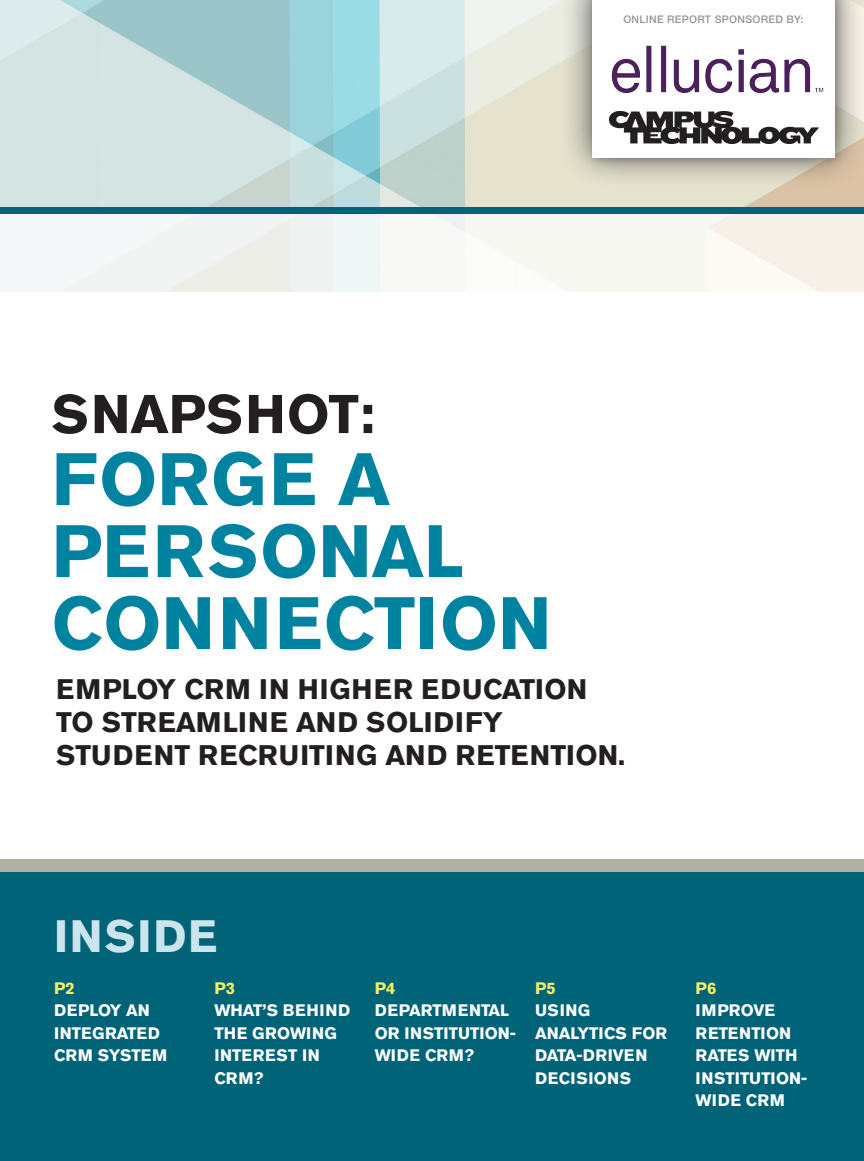
<style>
.page{position:relative;width:864px;height:1161px;background:#fff}
.page>*{position:absolute;margin:0;border:0;box-sizing:border-box;transform-origin:0 0}
.head{font:700 73.5px/72px "Akzidenz Grotesk BE";letter-spacing:.01em;color:#0083a1}
.head-2{font:700 54px "Akzidenz Grotesk BE";color:#231f20}
.head-3{font:700 45px "Akzidenz Grotesk BE";letter-spacing:.04em;color:#cce5ed}
.cover_toc{font:700 28.05px/33px "Akzidenz Grotesk BE";letter-spacing:.02em;color:#231f20}
.cover_toc-2{font:700 16.5px/22.5px "Akzidenz Grotesk BE";color:#fff}
.cover_toc-3{font:700 16.5px/22.5px "Akzidenz Grotesk BE";letter-spacing:.04em;color:#fff}
.cover_toc-4{font:700 16.5px "Akzidenz Grotesk BE";color:#f7f062}
.body_no_indent{font:500 10.5px "Helvetica Neue LT Std";letter-spacing:.03em;color:#939598}
</style>
<div class="page">
<img style="left:0;top:213px;width:864px;height:78px">
<img style="left:0;top:0;width:864px;height:207px">
<div style="left:0;top:868px;width:864px;height:293px;background:#006378"></div>
<div style="left:0;top:859px;width:864px;height:13px;background:#b0b1a2"></div>
<div style="left:0;top:207px;width:864px;height:6px;background:#006378"></div>
<div style="left:560px;top:0;width:304px;height:189px;background:#231f20;opacity:.75"></div>
<div style="left:592px;top:0;width:243px;height:157px;background:#fff"></div>
<img style="left:611px;top:45px;width:213px;height:49px">
<img style="left:609px;top:111px;width:209px;height:33px">
<p class="body_no_indent" style="left:623px;top:13px;width:181px">ONLINE REPORT SPONSORED BY:</p>
<p class="head-2" style="left:52px;top:383px;width:325px">SNAPSHOT:</p>
<p class="head" style="left:52px;top:444px;width:501px">FORGE A<br>PERSONAL<br>CONNECTION</p>
<p class="cover_toc" style="left:56px;top:673px;width:571px">EMPLOY CRM IN HIGHER EDUCATION<br>TO STREAMLINE AND SOLIDIFY<br>STUDENT RECRUITING AND RETENTION.</p>
<p class="head-3" style="left:54px;top:910px;width:165px">INSIDE</p>
<p class="cover_toc-4" style="left:54px;top:978px;width:22px">P2</p>
<p class="cover_toc-2" style="left:54px;top:999px;width:115px">DEPLOY AN<br>INTEGRATED<br>CRM SYSTEM</p>
<p class="cover_toc-4" style="left:214px;top:978px;width:22px">P3</p>
<p class="cover_toc-3" style="left:214px;top:999px;width:137px">WHAT’S BEHIND<br>THE GROWING<br>INTEREST IN<br>CRM?</p>
<p class="cover_toc-4" style="left:375px;top:978px;width:22px">P4</p>
<p class="cover_toc-2" style="left:375px;top:999px;width:143px">DEPARTMENTAL<br>OR INSTITUTION-<br>WIDE CRM?</p>
<p class="cover_toc-4" style="left:535px;top:978px;width:22px">P5</p>
<p class="cover_toc-2" style="left:535px;top:999px;width:133px">USING<br>ANALYTICS FOR<br>DATA-DRIVEN<br>DECISIONS</p>
<p class="cover_toc-4" style="left:696px;top:978px;width:22px">P6</p>
<p class="cover_toc-2" style="left:696px;top:999px;width:113px">IMPROVE<br>RETENTION<br>RATES WITH<br>INSTITUTION-<br>WIDE CRM</p>
</div>
